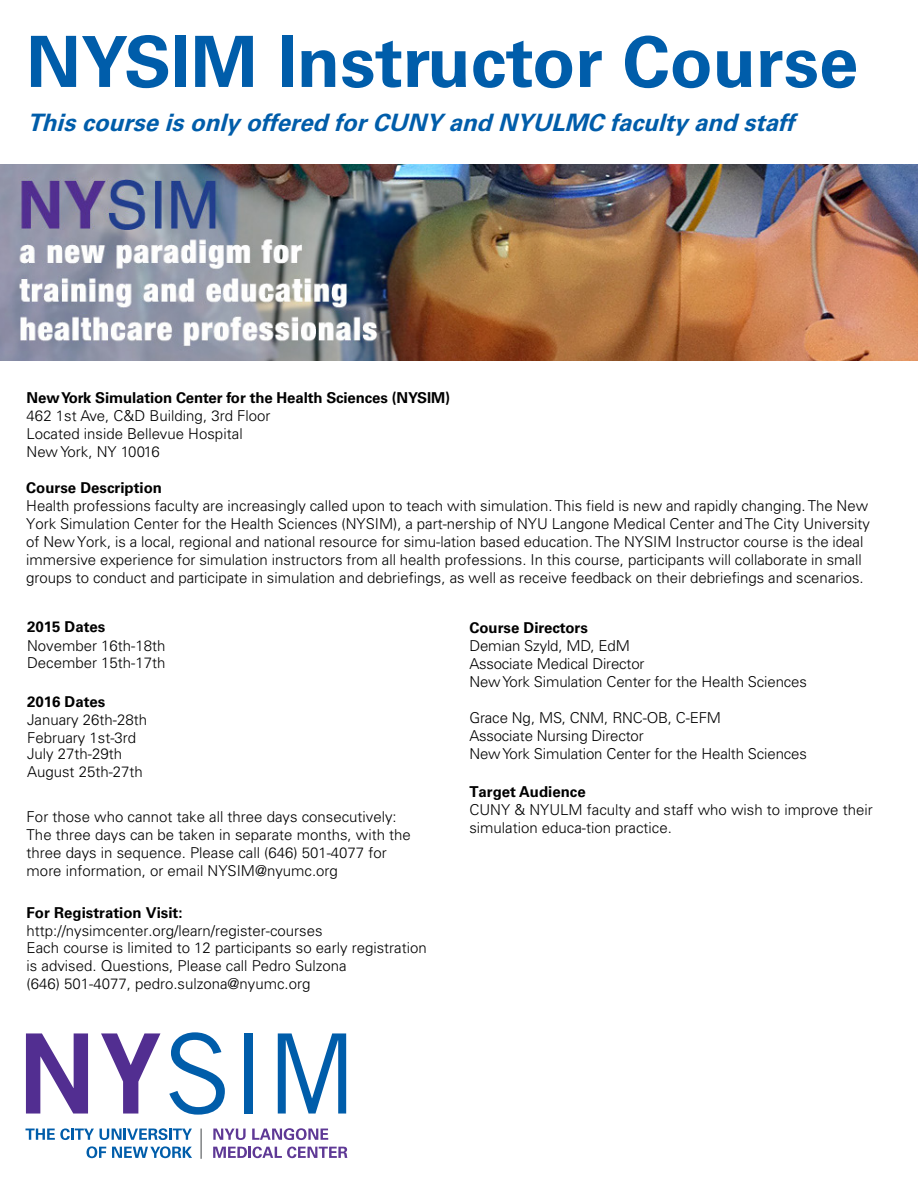
<style>
.page{position:relative;width:918px;height:1188px;background:#fff}
.page>*{position:absolute;margin:0;border:0;box-sizing:border-box;transform-origin:0 0}
.t1{font:700 70.65px "Univers LT Std";color:#005daa}
.t2{font:italic 700 24px "Univers LT Std";color:#005daa}
.t3{font:300 15px/18px "Univers LT Std";color:#000}
.t4{font:700 15px "Univers LT Std";color:#000}
</style>
<div class="page">
<img style="left:0;top:164px;width:918px;height:197px">
<svg style="left:26px;top:1032px;width:322px;height:127px"></svg>
<hr style="left:200px;top:1129px;width:2px;height:30px;background:#808284">
<h1 class="t1" style="left:26px;top:21px;width:834px">NYSIM Instructor Course</h1>
<h2 class="t2" style="left:27px;top:108px;width:776px">Thiscourseisonlyoffered forCUNY and NYULMC facultyand staff</h2>
<p class="t4" style="left:27px;top:389px;width:425px">New York Simulation Center for the Health Sciences (NYSIM)</p>
<p class="t3" style="left:27px;top:407px;width:245px">462 1st Ave, C&amp;D Building, 3rd Floor<br>Located inside Bellevue Hospital<br>New York, NY 10016</p>
<p class="t4" style="left:26px;top:479px;width:137px">Course Description</p>
<p class="t3" style="left:26px;top:497px;width:845px">Health professions faculty are increasingly called upon to teach with simulation. This field is new and rapidly changing. The New York Simulation Center for the Health Sciences (NYSIM), a part-nership of NYU Langone Medical Center and The City University of New York, is a local, regional and national resource for simu-lation based education. The NYSIM Instructor course is the ideal immersive experience for simulation instructors from all health professions. In this course, participants will collaborate in small groups to conduct and participate in simulation and debriefings, as well as receive feedback on their debriefings and scenarios.</p>
<p class="t4" style="left:27px;top:618px;width:80px">2015 Dates</p>
<p class="t3" style="left:27px;top:636px;width:140px;line-height:17.5px">November 16th-18th<br>December 15th-17th</p>
<p class="t4" style="left:27px;top:693px;width:80px">2016 Dates</p>
<p class="t3" style="left:27px;top:711px;width:122px;line-height:17.2px">January 26th-28th<br>February 1st-3rd<br>July 27th-29th<br>August 25th-27th</p>
<p class="t3" style="left:27px;top:808px;width:386px">For those who cannot take all three days consecutively:<br>The three days can be taken in separate months, with the three days in sequence. Please call (646) 501-4077 for more information, or email NYSIM@nyumc.org</p>
<p class="t4" style="left:27px;top:904px;width:157px">For Registration Visit:</p>
<p class="t3" style="left:27px;top:922px;width:402px">http://nysimcenter.org/learn/register-courses<br>Each course is limited to 12 participants so early registration is advised. Questions, Please call Pedro Sulzona<br>(646) 501-4077, pedro.sulzona@nyumc.org</p>
<p class="t4" style="left:469px;top:619px;width:120px">Course Directors</p>
<p class="t3" style="left:469px;top:637px;width:339px">Demian Szyld, MD, EdM<br>Associate Medical Director<br>New York Simulation Center for the Health Sciences</p>
<p class="t3" style="left:469px;top:709px;width:339px">Grace Ng, MS, CNM, RNC-OB, C-EFM<br>Associate Nursing Director<br>New York Simulation Center for the Health Sciences</p>
<p class="t4" style="left:469px;top:783px;width:118px">Target Audience</p>
<p class="t3" style="left:469px;top:801px;width:405px">CUNY &amp; NYULM faculty and staff who wish to improve their simulation educa-tion practice.</p>
</div>
